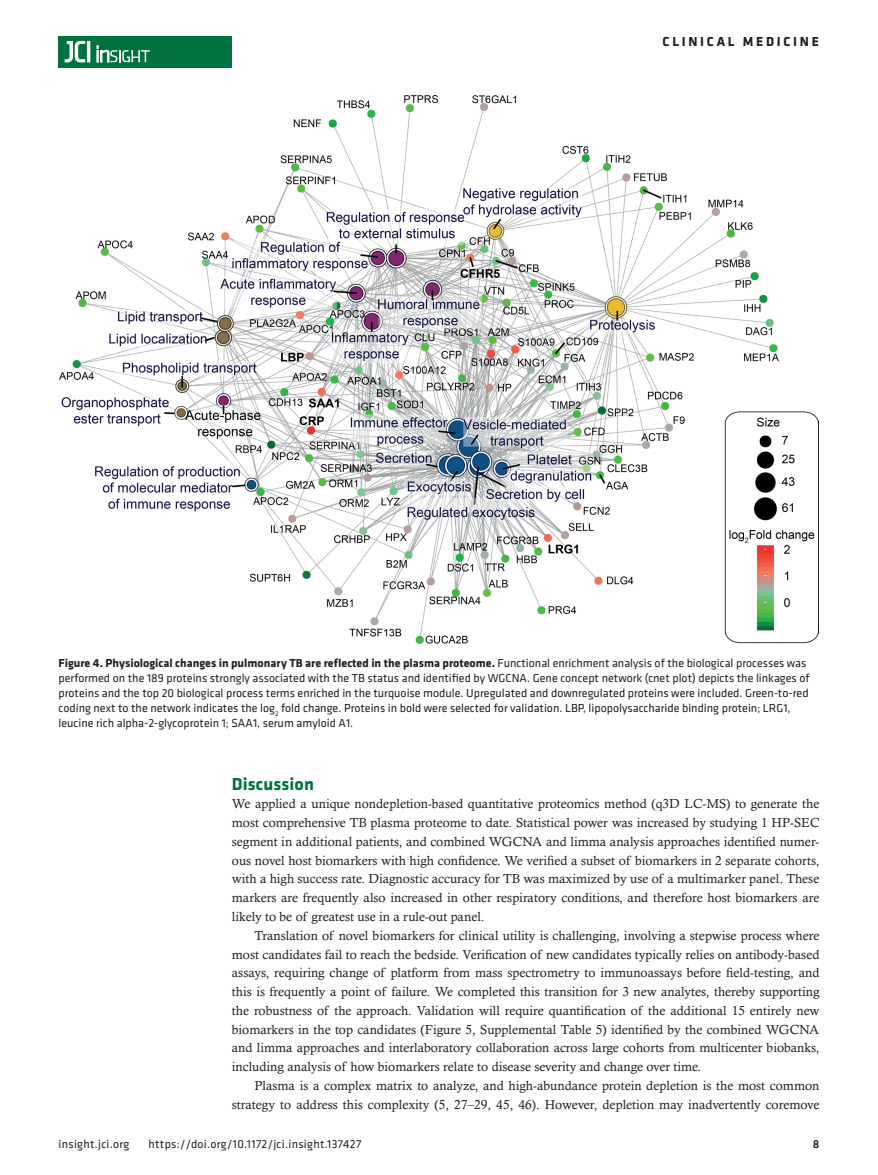
<style>
.page{position:relative;width:878px;height:1175px;background:#fff}
.page>*{position:absolute;margin:0;border:0;box-sizing:border-box;transform-origin:0 0}
.t1{font:700 18px "Klavika";letter-spacing:.01em;color:#00723e}
.t2{font:700 13.5px "Klavika Basic";letter-spacing:.2em;color:#231f20}
.t3{font:13.2px/18.8px "Calisto MT Std";color:#231f20;text-align:justify}
.t4{font:12px/15px "Klavika Basic";color:#231f20}
.t5{font:12px "Klavika Basic";letter-spacing:.025em;color:#231f20}
.t6{font:500 12px "Klavika Basic";color:#231f20}
.s1{font-weight:700}
</style>
<div class="page">
<div style="left:59px;top:36px;width:173px;height:31px;background:#00723e"></div>
<hr style="left:87px;top:41px;width:3px;height:21px;background:#fff">
<svg style="left:64px;top:41px;width:21px;height:22px"></svg>
<svg style="left:97px;top:46px;width:53px;height:16px"></svg>
<img style="left:59px;top:96px;width:759px;height:548px">
<p class="t2" style="left:662px;top:32px;width:158px">CLINICAL MEDICINE</p>
<p class="t4" style="left:59px;top:655px;width:752px"><span class="s1">Figure 4. Physiological changes in pulmonary TB are reflected in the plasma proteome.</span> Functional enrichment analysis of the biological processes was performed on the 189 proteins strongly associated with the TB status and identified by WGCNA. Gene concept network (cnet plot) depicts the linkages of proteins and the top 20 biological process terms enriched in the turquoise module. Upregulated and downregulated proteins were included. Green-to-red coding next to the network indicates the log<sub>2</sub> fold change. Proteins in bold were selected for validation. LBP, lipopolysaccharide binding protein; LRG1, leucine rich alpha-2-glycoprotein 1; SAA1, serum amyloid A1.</p>
<h1 class="t1" style="left:232px;top:770px;width:84px">Discussion</h1>
<p class="t3" style="left:232px;top:794px;width:589px">We applied a unique nondepletion-based quantitative proteomics method (q3D LC-MS) to generate the most comprehensive TB plasma proteome to date. Statistical power was increased by studying 1 HP-SEC segment in additional patients, and combined WGCNA and limma analysis approaches identified numer&shy;ous novel host biomarkers with high confidence. We verified a subset of biomarkers in 2 separate cohorts, with a high success rate. Diagnostic accuracy for TB was maximized by use of a multimarker panel. These markers are frequently also increased in other respiratory conditions, and therefore host biomarkers are likely to be of greatest use in a rule-out panel.</p>
<p class="t3" style="left:232px;top:926px;width:589px;text-indent:22px">Translation of novel biomarkers for clinical utility is challenging, involving a stepwise process where most candidates fail to reach the bedside. Verification of new candidates typically relies on antibody-based assays, requiring change of platform from mass spectrometry to immunoassays before field-testing, and this is frequently a point of failure. We completed this transition for 3 new analytes, thereby supporting the robustness of the approach. Validation will require quantification of the additional 15 entirely new biomarkers in the top candidates (Figure 5, Supplemental Table 5) identified by the combined WGCNA and limma approaches and interlaboratory collaboration across large cohorts from multicenter biobanks, including analysis of how biomarkers relate to disease severity and change over time.</p>
<p class="t3" style="left:232px;top:1076px;width:589px;text-align:right">Plasma is a complex matrix to analyze, and high-abundance protein depletion is the most common strategy to address this complexity (5, 27–29, 45, 46). However, depletion may inadvertently coremove</p>
<p class="t5" style="left:58px;top:1135px;width:72px">insight.jci.org</p>
<p class="t5" style="left:148px;top:1135px;width:214px">https://doi.org/10.1172/jci.insight.137427</p>
<p class="t6" style="left:812px;top:1135px;width:8px">8</p>
</div>
